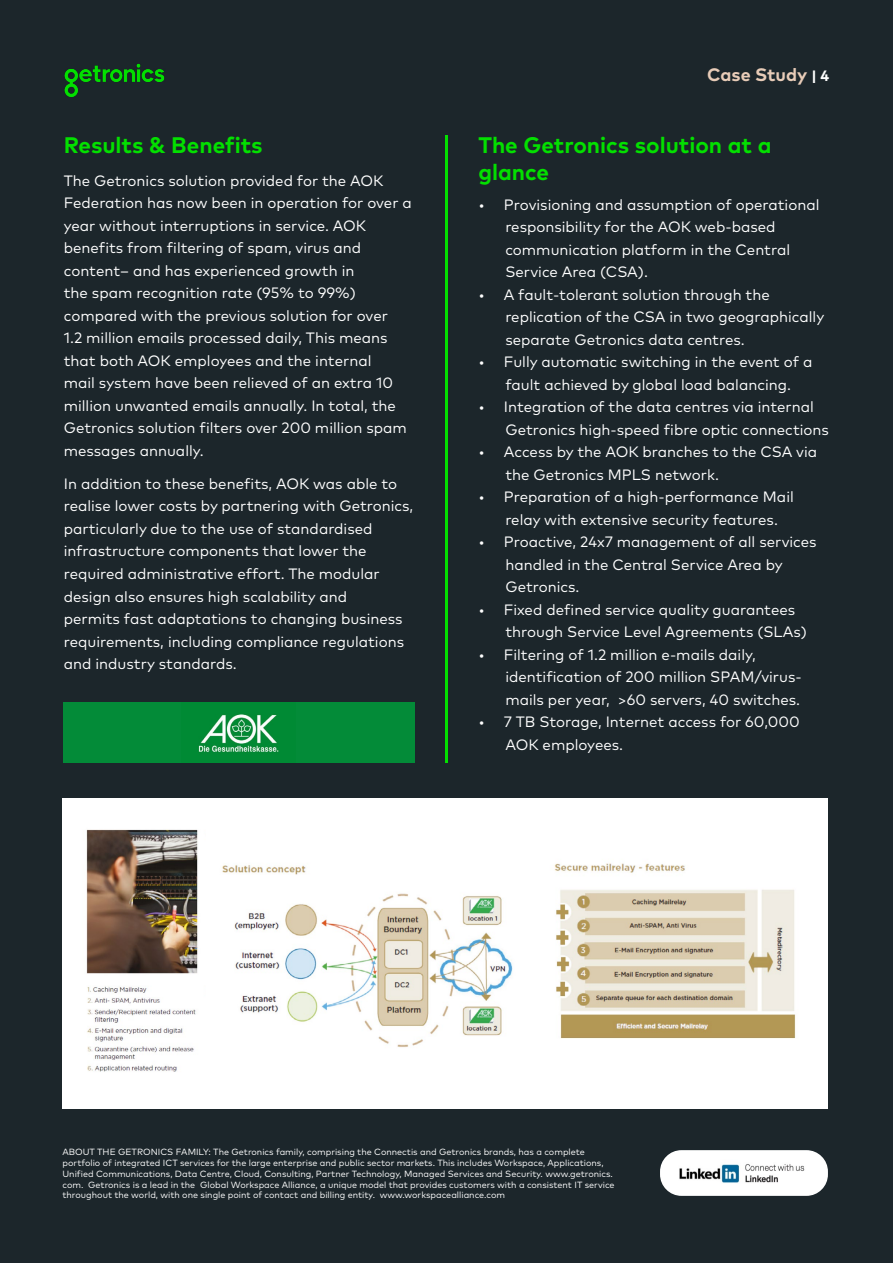
<style>
.page{position:relative;width:893px;height:1263px;background:#1c262b}
.page>*{position:absolute;margin:0;border:0;box-sizing:border-box;transform-origin:0 0}
.t1{font:700 22.5px/27px "Mark Pro";color:#03e000}
.t2{font:700 18px "Mark Pro";color:#e8ccb8}
.t3{font:15px/22.5px "Mark Pro";color:#fff}
.t4{font:9px/10.8px "Mark Pro";color:#fff}
.s1{font-size:15px;color:#fff}
</style>
<div class="page">
<img style="left:64px;top:64px;width:101px;height:33px">
<hr style="left:445px;top:135px;width:2px;height:627px;background:#03e000">
<div style="left:661px;top:1151px;width:166px;height:44px;background:#fff;border-radius:21px"></div>
<div style="left:660px;top:1150px;width:168px;height:46px;border:2px solid #fff;border-radius:21px"></div>
<img style="left:679px;top:1164px;width:126px;height:19px">
<div style="left:63px;top:799px;width:765px;height:310px;background:#fff"></div>
<img style="left:86px;top:829px;width:112px;height:243px">
<img style="left:222px;top:865px;width:291px;height:182px">
<img style="left:554px;top:863px;width:242px;height:176px">
<div style="left:63px;top:702px;width:352px;height:60px;background:#038b38"></div>
<img style="left:198px;top:714px;width:81px;height:38px">
<p class="t2" style="left:707px;top:61px;width:123px">Case Study <span class="s1">| 4</span></p>
<h1 class="t1" style="left:64px;top:130px;width:200px">Results &amp; Benefits</h1>
<h1 class="t1" style="left:478px;top:130px;width:295px">The Getronics solution at a glance</h1>
<p class="t3" style="left:64px;top:168px;width:349px">The Getronics solution provided for the AOK Federation has now been in operation for over a year without interruptions in service. AOK benefits from filtering of spam, virus and content– and has experienced growth in<br>the spam recognition rate (95% to 99%) compared with the previous solution for over<br>1.2 million emails processed daily, This means that both AOK employees and the internal<br>mail system have been relieved of an extra 10 million unwanted emails annually. In total, the Getronics solution filters over 200 million spam messages annually.</p>
<p class="t3" style="left:64px;top:471px;width:351px">In addition to these benefits, AOK was able to realise lower costs by partnering with Getronics, particularly due to the use of standardised infrastructure components that lower the required administrative effort. The modular design also ensures high scalability and<br>permits fast adaptations to changing business requirements, including compliance regulations and industry standards.</p>
<p class="t3" style="left:505px;top:192px;width:316px;text-indent:-27px">• Provisioning and assumption of operational responsibility for the AOK web-based communication platform in the Central Service Area (CSA).</p>
<p class="t3" style="left:505px;top:282px;width:320px;text-indent:-27px">• A fault-tolerant solution through the replication of the CSA in two geographically separate Getronics data centres.</p>
<p class="t3" style="left:478px;top:350px;width:336px;text-align:center">• Fully automatic switching in the event of a fault achieved by global load balancing.</p>
<p class="t3" style="left:505px;top:395px;width:325px;text-indent:-27px">• Integration of the data centres via internal<br>Getronics high-speed fibre optic connections</p>
<p class="t3" style="left:505px;top:440px;width:313px;text-indent:-27px">• Access by the AOK branches to the CSA via the Getronics MPLS network.</p>
<p class="t3" style="left:505px;top:485px;width:290px;text-indent:-27px">• Preparation of a high-performance Mail relay with extensive security features.</p>
<p class="t3" style="left:505px;top:530px;width:313px;text-indent:-27px">• Proactive, 24x7 management of all services handled in the Central Service Area by<br>Getronics.</p>
<p class="t3" style="left:505px;top:597px;width:303px;text-indent:-27px">• Fixed defined service quality guarantees through Service Level Agreements (SLAs)</p>
<p class="t3" style="left:505px;top:642px;width:298px;text-indent:-27px">• Filtering of 1.2 million e-mails daily, identification of 200 million SPAM/virus&shy;mails per year, &gt;60 servers, 40 switches.</p>
<p class="t3" style="left:505px;top:710px;width:296px;text-indent:-27px">• 7 TB Storage, Internet access for 60,000<br>AOK employees.</p>
<p class="t4" style="left:63px;top:1146px;width:554px">ABOUT THE GETRONICS FAMILY: The Getronics family, comprising the Connectis and Getronics brands, has a complete portfolio of integrated ICT services for the large enterprise and public sector markets. This includes Workspace, Applications, Unified Communications, Data Centre, Cloud, Consulting, Partner Technology, Managed Services and Security. www.getronics. com. Getronics is a lead in the Global Workspace Alliance, a unique model that provides customers with a consistent IT service throughout the world, with one single point of contact and billing entity. www.workspacealliance.com</p>
</div>
